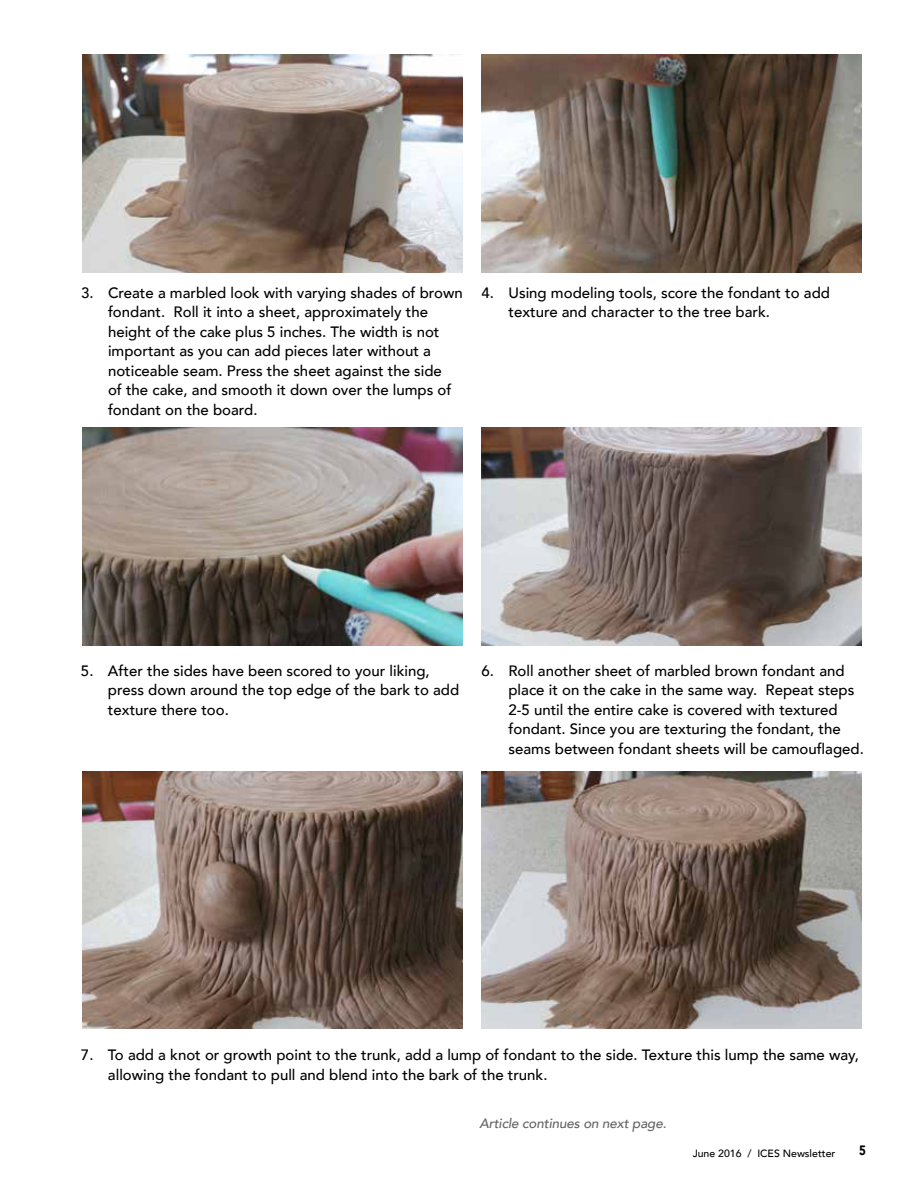
<style>
.page{position:relative;width:918px;height:1188px;background:#fff}
.page>*{position:absolute;margin:0;border:0;box-sizing:border-box;transform-origin:0 0}
.t1{font:500 15px/19.5px "Avenir";color:#000}
.t2{font:italic 500 13.5px "Avenir";letter-spacing:-.01em;color:#636466}
.t3{font:900 13.5px "Avenir";color:#000;scale:.85 1}
.t4{font:500 10.5px "Avenir";color:#000}
</style>
<div class="page">
<img style="left:82px;top:54px;width:380px;height:218px">
<img style="left:82px;top:428px;width:380px;height:218px">
<img style="left:82px;top:771px;width:380px;height:257px">
<img style="left:482px;top:54px;width:380px;height:218px">
<img style="left:482px;top:428px;width:380px;height:218px">
<img style="left:482px;top:771px;width:380px;height:257px">
<p class="t1" style="left:108px;top:282px;width:356px;text-indent:-27px">3. Create a marbled look with varying shades of brown fondant. Roll it into a sheet, approximately the height of the cake plus 5 inches. The width is not important as you can add pieces later without a noticeable seam. Press the sheet against the side<br>of the cake, and smooth it down over the lumps of fondant on the board.</p>
<p class="t1" style="left:508px;top:282px;width:323px;text-indent:-27px">4. Using modeling tools, score the fondant to add texture and character to the tree bark.</p>
<p class="t1" style="left:108px;top:660px;width:353px;text-indent:-27px">5. After the sides have been scored to your liking, press down around the top edge of the bark to add texture there too.</p>
<p class="t1" style="left:508px;top:660px;width:357px;text-indent:-27px">6. Roll another sheet of marbled brown fondant and place it on the cake in the same way. Repeat steps 2-5 until the entire cake is covered with textured fondant. Since you are texturing the fondant, the seams between fondant sheets will be camouflaged.</p>
<p class="t1" style="left:108px;top:1045px;width:752px;text-indent:-27px">7. To add a knot or growth point to the trunk, add a lump of fondant to the side. Texture this lump the same way, allowing the fondant to pull and blend into the bark of the trunk.</p>
<p class="t2" style="left:480px;top:1115px;width:189px">Article continues on next page.</p>
<p class="t4" style="left:693px;top:1144px;width:144px">June 2016 / ICES Newsletter</p>
<p class="t3" style="left:859px;top:1139px;width:9px">5</p>
</div>
